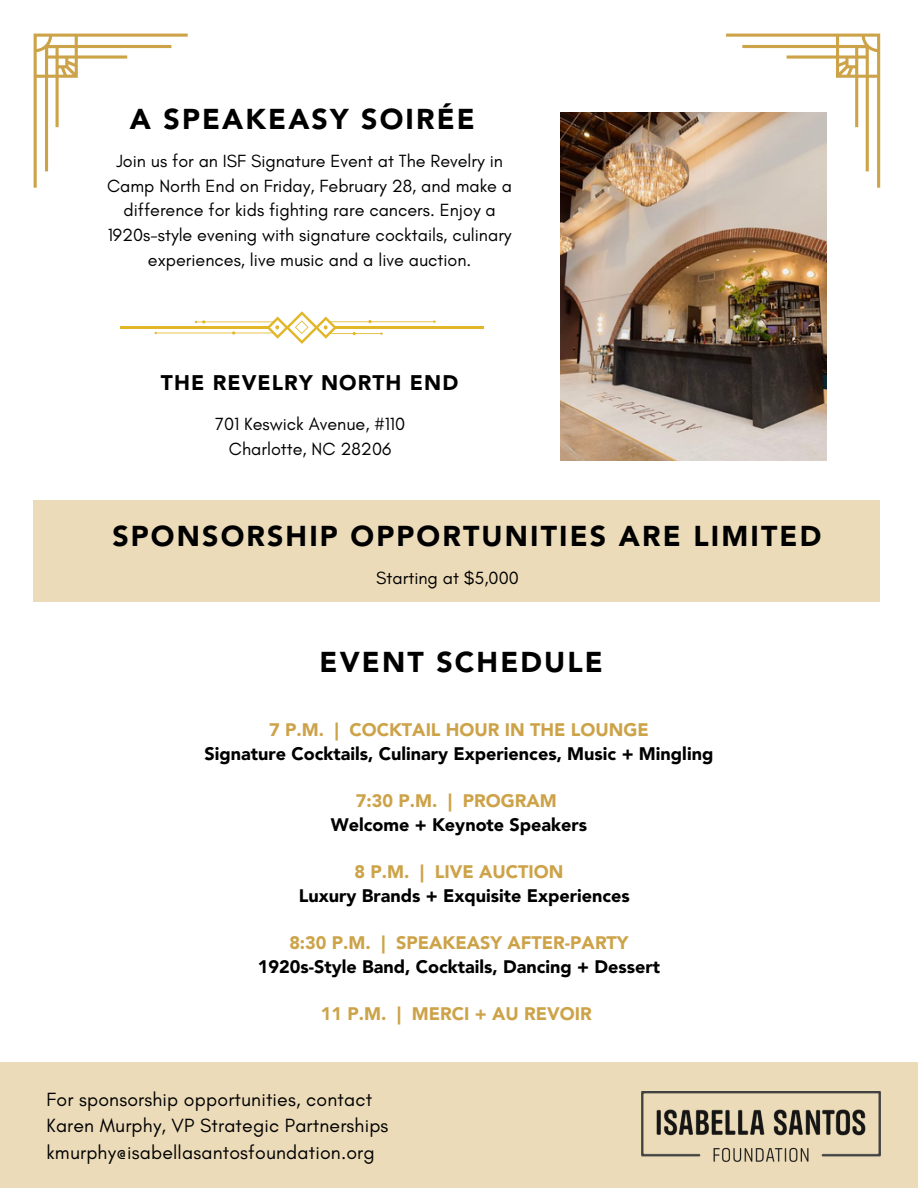
<style>
.page{position:relative;width:918px;height:1188px;background:#fff}
.page>*{position:absolute;margin:0;border:0;box-sizing:border-box;transform-origin:0 0}
.t1{font:900 28.5px "Avenir LT Std";letter-spacing:.075em;color:#000}
.t2{font:900 21px "Avenir LT Std";letter-spacing:.05em;color:#000}
.t3{font:19.5px/26.5px "Glacial Indifference";letter-spacing:.01em;color:#000}
.t4{font:18px/24.8px "Glacial Indifference";color:#000;text-align:center}
.t5{font:900 18px "Avenir LT Std";color:#000}
.t6{font:900 18px "Avenir LT Std";color:#cda349}
</style>
<div class="page">
<div style="left:0;top:1063px;width:918px;height:125px;background:#ebdbb8"></div>
<img style="left:560px;top:112px;width:267px;height:348px">
<svg style="left:34px;top:34px;width:154px;height:154px"></svg>
<hr style="left:120px;top:326px;width:150px;height:3px;background:#e1b628">
<hr style="left:335px;top:326px;width:149px;height:3px;background:#e1b628">
<svg style="left:155px;top:311px;width:281px;height:33px"></svg>
<svg style="left:726px;top:34px;width:154px;height:154px"></svg>
<div style="left:33px;top:500px;width:847px;height:101px;background:#ebdbb8"></div>
<img style="left:642px;top:1091px;width:238px;height:70px">
<h1 class="t1" style="left:130px;top:107px;width:347px">A SPEAKEASY SOIRÉE</h1>
<p class="t4" style="left:107px;top:148px;width:407px">Join us for an ISF Signature Event at The Revelry in Camp North End on Friday, February 28, and make a difference for kids fighting rare cancers. Enjoy a 1920s-style evening with signature cocktails, culinary experiences, live music and a live auction.</p>
<p class="t2" style="left:161px;top:374px;width:299px">THE REVELRY NORTH END</p>
<h2 class="t4" style="left:215px;top:411px;width:191px">701 Keswick Avenue, #110</h2>
<p class="t4" style="left:229px;top:436px;width:164px">Charlotte, NC 28206</p>
<p class="t1" style="left:112px;top:524px;width:710px">SPONSORSHIP OPPORTUNITIES ARE LIMITED</p>
<p class="t4" style="left:376px;top:566px;width:144px">Starting at $5,000</p>
<p class="t1" style="left:320px;top:650px;width:285px">EVENT SCHEDULE</p>
<p class="t6" style="left:269px;top:723px;width:381px">7 P.M. | COCKTAIL HOUR IN THE LOUNGE</p>
<p class="t5" style="left:205px;top:746px;width:510px">Signature Cocktails, Culinary Experiences, Music + Mingling</p>
<p class="t6" style="left:356px;top:794px;width:202px">7:30 P.M. | PROGRAM</p>
<p class="t5" style="left:331px;top:817px;width:258px">Welcome + Keynote Speakers</p>
<p class="t6" style="left:354px;top:865px;width:210px">8 P.M. | LIVE AUCTION</p>
<p class="t5" style="left:299px;top:888px;width:333px">Luxury Brands + Exquisite Experiences</p>
<p class="t6" style="left:289px;top:935px;width:341px">8:30 P.M. | SPEAKEASY AFTER-PARTY</p>
<p class="t5" style="left:258px;top:959px;width:404px">1920s-Style Band, Cocktails, Dancing + Dessert</p>
<p class="t6" style="left:321px;top:1006px;width:272px">11 P.M. | MERCI + AU REVOIR</p>
<h1 class="t3" style="left:47px;top:1085px;width:343px">For sponsorship opportunities, contact<br>Karen Murphy, VP Strategic Partnerships kmurphy@isabellasantosfoundation.org</h1>
</div>
